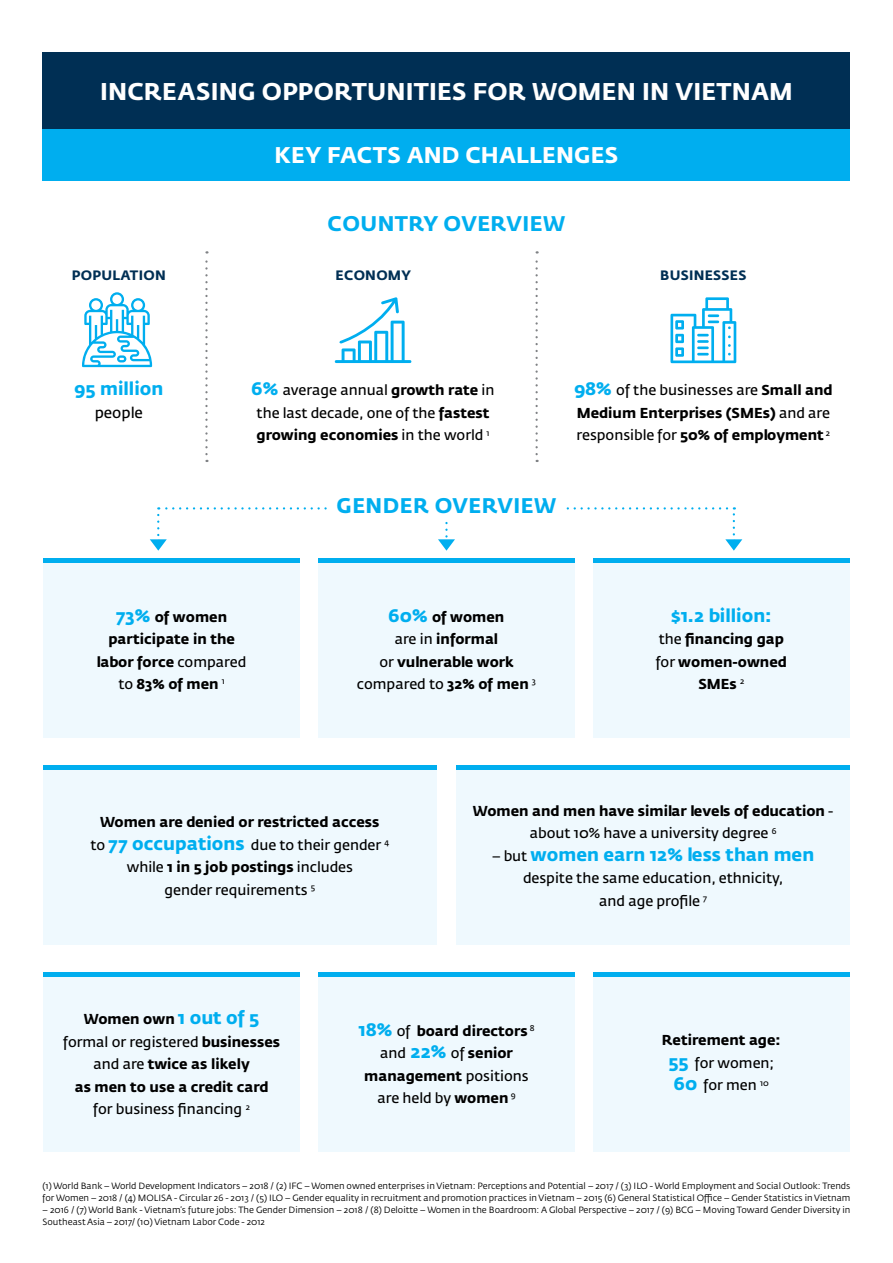
<style>
.page{position:relative;width:893px;height:1263px;background:#fff}
.page>*{position:absolute;margin:0;border:0;box-sizing:border-box;transform-origin:0 0}
.t1{font:700 24px "Fedra Sans Pro";letter-spacing:.01em;color:#fff}
.t2{font:700 22.5px "Fedra Sans Pro";letter-spacing:.01em;color:#fff}
.t3{font:700 21px "Fedra Sans Pro";letter-spacing:.02em;color:#00aeef}
.t4{font:700 18px "Fedra Sans Pro";color:#00aeef}
.t5{font:15px "Fedra Sans Pro";color:#000}
.t6{font:700 14.25px/22.5px "Fedra Sans Pro";color:#000;text-align:center}
.t7{font:14.25px/22.5px "Fedra Sans Pro";color:#000;text-align:center}
.t8{font:700 13.5px "Fedra Sans Pro";letter-spacing:.02em;color:#002f54}
.t9{font:9px/12px "Fedra Sans Pro";color:#000}
.s1{font-weight:700;font-size:18px;color:#00aeef}
.s2{font-weight:700}
.s3{font-size:18px;color:#00aeef}
.s4{font-weight:400}
.s5{font-weight:400;font-size:14.25px;color:#000}
</style>
<div class="page">
<div style="left:43px;top:52px;width:807px;height:77px;background:#002f54"></div>
<svg style="left:535px;top:251px;width:3px;height:203px"></svg>
<svg style="left:205px;top:251px;width:3px;height:203px"></svg>
<svg style="left:82px;top:292px;width:70px;height:75px"></svg>
<div style="left:43px;top:558px;width:257px;height:180px;background:#eff9fe"></div>
<div style="left:318px;top:558px;width:257px;height:180px;background:#eff9fe"></div>
<div style="left:593px;top:558px;width:257px;height:180px;background:#eff9fe"></div>
<div style="left:43px;top:765px;width:393px;height:180px;background:#eff9fe"></div>
<div style="left:457px;top:765px;width:393px;height:180px;background:#eff9fe"></div>
<div style="left:43px;top:972px;width:257px;height:180px;background:#eff9fe"></div>
<div style="left:318px;top:972px;width:257px;height:180px;background:#eff9fe"></div>
<div style="left:593px;top:972px;width:257px;height:180px;background:#eff9fe"></div>
<svg style="left:670px;top:297px;width:66px;height:66px"></svg>
<svg style="left:335px;top:297px;width:76px;height:66px"></svg>
<svg style="left:150px;top:507px;width:592px;height:44px"></svg>
<div style="left:330px;top:498px;width:233px;height:21px;background:#fff"></div>
<div style="left:43px;top:558px;width:257px;height:5px;background:#00aeef"></div>
<div style="left:318px;top:558px;width:257px;height:5px;background:#00aeef"></div>
<div style="left:593px;top:558px;width:257px;height:5px;background:#00aeef"></div>
<div style="left:457px;top:765px;width:393px;height:5px;background:#00aeef"></div>
<div style="left:43px;top:765px;width:393px;height:5px;background:#00aeef"></div>
<div style="left:593px;top:972px;width:257px;height:5px;background:#00aeef"></div>
<div style="left:318px;top:972px;width:257px;height:5px;background:#00aeef"></div>
<div style="left:43px;top:972px;width:257px;height:5px;background:#00aeef"></div>
<div style="left:43px;top:129px;width:807px;height:51px;background:#00aeef"></div>
<h1 class="t1" style="left:100px;top:76px;width:694px">INCREASING OPPORTUNITIES FOR WOMEN IN VIETNAM</h1>
<h2 class="t2" style="left:275px;top:141px;width:345px">KEY FACTS AND CHALLENGES</h2>
<h3 class="t8" style="left:72px;top:267px;width:95px">POPULATION</h3>
<h3 class="t4" style="left:74px;top:378px;width:91px">95 million</h3>
<h3 class="t5" style="left:95px;top:403px;width:50px">people</h3>
<h3 class="t3" style="left:328px;top:210px;width:239px">COUNTRY OVERVIEW</h3>
<h3 class="t8" style="left:336px;top:267px;width:77px">ECONOMY</h3>
<h3 class="t8" style="left:660px;top:267px;width:88px">BUSINESSES</h3>
<h3 class="t7" style="left:252px;top:379px;width:244px"><span class="s1">6%</span> average annual <span class="s2">growth rate</span> in the last decade, one of the <span class="s2">fastest growing economies</span> in the world <sup>1</sup></h3>
<h3 class="t6" style="left:574px;top:379px;width:260px;text-align:left"><span class="s3">98%</span> <span class="s4">of the businesses are</span> Small and<br>Medium Enterprises (SMEs) <span class="s4">and are responsible for</span> 50% of employment <sup>2</sup></h3>
<h3 class="t3" style="left:336px;top:493px;width:221px">GENDER OVERVIEW</h3>
<h3 class="t6" style="left:97px;top:605px;width:151px"><span class="s3">73%</span> of women participate in the labor force <span class="s4">compared to</span> 83% of men <sup>1</sup></h3>
<h3 class="t6" style="left:357px;top:605px;width:181px"><span class="s3">60%</span> of women<br><span class="s4">are in</span> informal<br><span class="s4">or</span> vulnerable work <span class="s4">compared to</span> 32% of men <sup>3</sup></h3>
<h3 class="t4" style="left:671px;top:604px;width:102px">$1.2 billion:</h3>
<h3 class="t6" style="left:656px;top:628px;width:133px"><span class="s4">the</span> financing gap <span class="s4">for</span> women-owned<br>SMEs <sup>2</sup></h3>
<h3 class="t7" style="left:90px;top:811px;width:300px"><span class="s2">Women are denied or restricted access<br></span>to <span class="s1">77 occupations</span> due to their gender <sup>4 </sup>while <span class="s2">1 in 5 job postings</span> includes<br>gender requirements <sup>5</sup></h3>
<h3 class="t6" style="left:473px;top:800px;width:362px">Women and men have similar levels of education <span class="s4">- about 10% have a university degree</span> <sup>6</sup></h3>
<h3 class="t4" style="left:492px;top:843px;width:324px"><span class="s5">– but</span> women earn 12% less than men</h3>
<h3 class="t7" style="left:523px;top:867px;width:262px">despite the same education, ethnicity, and age profile <sup>7</sup></h3>
<h3 class="t6" style="left:63px;top:1008px;width:219px">Women own <span class="s3">1 out of 5 </span><span class="s4">formal or registered</span> businesses <span class="s4">and are</span> twice as likely<br>as men to use a credit card<br><span class="s4">for business financing</span> <sup>2</sup></h3>
<h3 class="t6" style="left:358px;top:1019px;width:178px"><span class="s3">18%</span> <span class="s4">of</span> board directors <sup>8 </sup><span class="s4">and</span> <span class="s3">22%</span> <span class="s4">of</span> senior management <span class="s4">positions are held by</span> women <sup>9</sup></h3>
<h3 class="t7" style="left:662px;top:1029px;width:120px"><span class="s2">Retirement age:<br></span><span class="s1">55</span> for women;<br><span class="s1">60</span> for men <sup>10</sup></h3>
<p class="t9" style="left:43px;top:1180px;width:809px">(1) World Bank – World Development Indicators – 2018 / (2) IFC – Women owned enterprises in Vietnam: Perceptions and Potential – 2017 / (3) ILO - World Employment and Social Outlook: Trends for Women – 2018 / (4) MOLISA - Circular 26 - 2013 / (5) ILO – Gender equality in recruitment and promotion practices in Vietnam – 2015 (6) General Statistical Office – Gender Statistics in Vietnam</p>
<p class="t9" style="left:43px;top:1204px;width:809px">– 2016 / (7) World Bank - Vietnam’s future jobs: The Gender Dimension – 2018 / (8) Deloitte – Women in the Boardroom: A Global Perspective – 2017 / (9) BCG – Moving Toward Gender Diversity in<br>Southeast Asia – 2017/ (10) Vietnam Labor Code - 2012</p>
</div>
